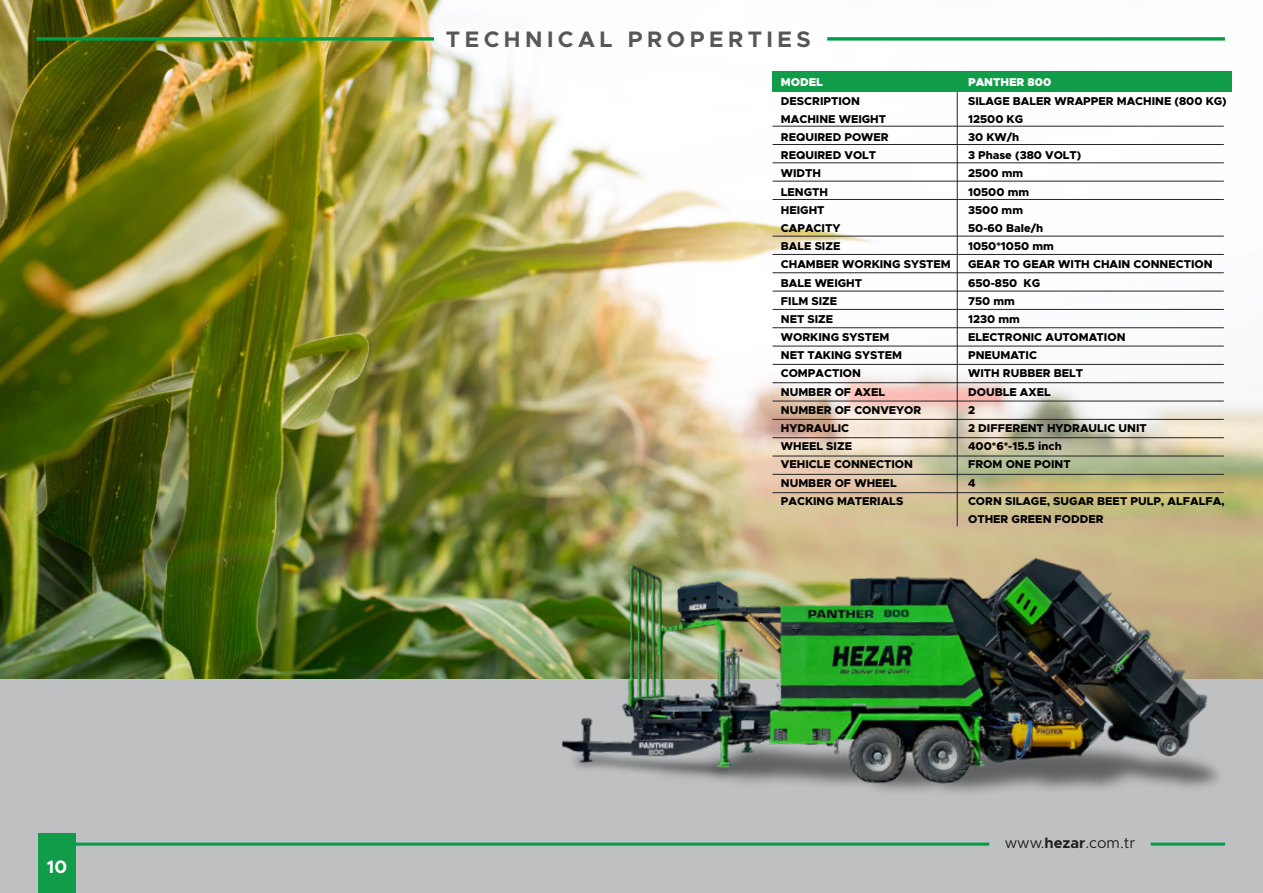
<style>
.page{position:relative;width:1263px;height:893px;background:#fff}
.page>*{position:absolute;margin:0;border:0;box-sizing:border-box;transform-origin:0 0}
.t1{font:700 22.5px "Metropolis";letter-spacing:.2em;color:#575756}
.t2{font:700 18px "Metropolis";color:#fff}
.t3{font:15px "Metropolis";color:#231f20}
.t4{font:800 11.4px/18.1px "Metropolis";color:#000}
.t5{font:900 11.4px "Metropolis";color:#fff}
.s1{font-weight:700}
</style>
<div class="page">
<img style="left:0;top:0;width:1263px;height:680px">
<div style="left:0;top:680px;width:1263px;height:213px;background:#bec0c2"></div>
<div style="left:36px;top:37px;width:398px;height:4px;border:2px solid #009c47"></div>
<div style="left:827px;top:37px;width:398px;height:4px;border:2px solid #009c47"></div>
<div style="left:38px;top:833px;width:37px;height:59px;background:#119c49"></div>
<div style="left:74px;top:843px;width:915px;height:3px;border:2px solid #009c47"></div>
<div style="left:1151px;top:843px;width:74px;height:3px;border:2px solid #009c47"></div>
<div style="left:772px;top:71px;width:460px;height:21px;background:#119c49"></div>
<hr style="left:957px;top:92px;width:1px;height:434px;background:#252525">
<hr style="left:772px;top:126px;width:452px;height:1px;background:#252525">
<hr style="left:772px;top:144px;width:452px;height:1px;background:#252525">
<hr style="left:772px;top:163px;width:452px;height:1px;background:#252525">
<hr style="left:772px;top:181px;width:452px;height:1px;background:#252525">
<hr style="left:772px;top:199px;width:452px;height:1px;background:#252525">
<hr style="left:772px;top:236px;width:452px;height:1px;background:#252525">
<hr style="left:772px;top:254px;width:452px;height:1px;background:#252525">
<hr style="left:772px;top:272px;width:452px;height:1px;background:#252525">
<hr style="left:772px;top:291px;width:452px;height:1px;background:#252525">
<hr style="left:772px;top:309px;width:452px;height:1px;background:#252525">
<hr style="left:772px;top:327px;width:452px;height:1px;background:#252525">
<hr style="left:772px;top:346px;width:452px;height:1px;background:#252525">
<hr style="left:772px;top:364px;width:452px;height:1px;background:#252525">
<hr style="left:772px;top:382px;width:452px;height:1px;background:#252525">
<hr style="left:772px;top:401px;width:452px;height:1px;background:#252525">
<hr style="left:772px;top:419px;width:452px;height:1px;background:#252525">
<hr style="left:772px;top:437px;width:452px;height:1px;background:#252525">
<hr style="left:772px;top:456px;width:452px;height:1px;background:#252525">
<hr style="left:772px;top:474px;width:452px;height:1px;background:#252525">
<hr style="left:772px;top:492px;width:452px;height:1px;background:#252525">
<img style="left:534px;top:494px;width:728px;height:299px">
<h2 class="t2" style="left:47px;top:855px;width:22px">10</h2>
<h1 class="t1" style="left:446px;top:25px;width:366px">TECHNICAL PROPERTIES</h1>
<p class="t5" style="left:781px;top:75px;width:44px">MODEL</p>
<p class="t4" style="left:781px;top:92px;width:172px">DESCRIPTION<br>MACHINE WEIGHT<br>REQUIRED POWER<br>REQUIRED VOLT<br>WIDTH<br>LENGTH<br>HEIGHT<br>CAPACITY<br>BALE SIZE<br>CHAMBER WORKING SYSTEM<br>BALE WEIGHT<br>FILM SIZE<br>NET SIZE<br>WORKING SYSTEM<br>NET TAKING SYSTEM<br>COMPACTION<br>NUMBER OF AXEL<br>NUMBER OF CONVEYOR<br>HYDRAULIC<br>WHEEL SIZE<br>VEHICLE CONNECTION<br>NUMBER OF WHEEL<br>PACKING MATERIALS</p>
<p class="t5" style="left:968px;top:75px;width:85px">PANTHER 800</p>
<p class="t4" style="left:968px;top:92px;width:260px">SILAGE BALER WRAPPER MACHINE (800 KG)<br>12500 KG<br>30 KW/h<br>3 Phase (380 VOLT)<br>2500 mm<br>10500 mm<br>3500 mm<br>50-60 Bale/h<br>1050*1050 mm<br>GEAR TO GEAR WITH CHAIN CONNECTION<br>650-850 KG<br>750 mm<br>1230 mm<br>ELECTRONIC AUTOMATION<br>PNEUMATIC<br>WITH RUBBER BELT<br>DOUBLE AXEL<br>2<br>2 DIFFERENT HYDRAULIC UNIT<br>400*6*-15.5 inch<br>FROM ONE POINT<br>4<br>CORN SILAGE, SUGAR BEET PULP, ALFALFA,<br>OTHER GREEN FODDER</p>
<h3 class="t3" style="left:1005px;top:834px;width:132px">www.<span class="s1">hezar</span>.com.tr</h3>
</div>
